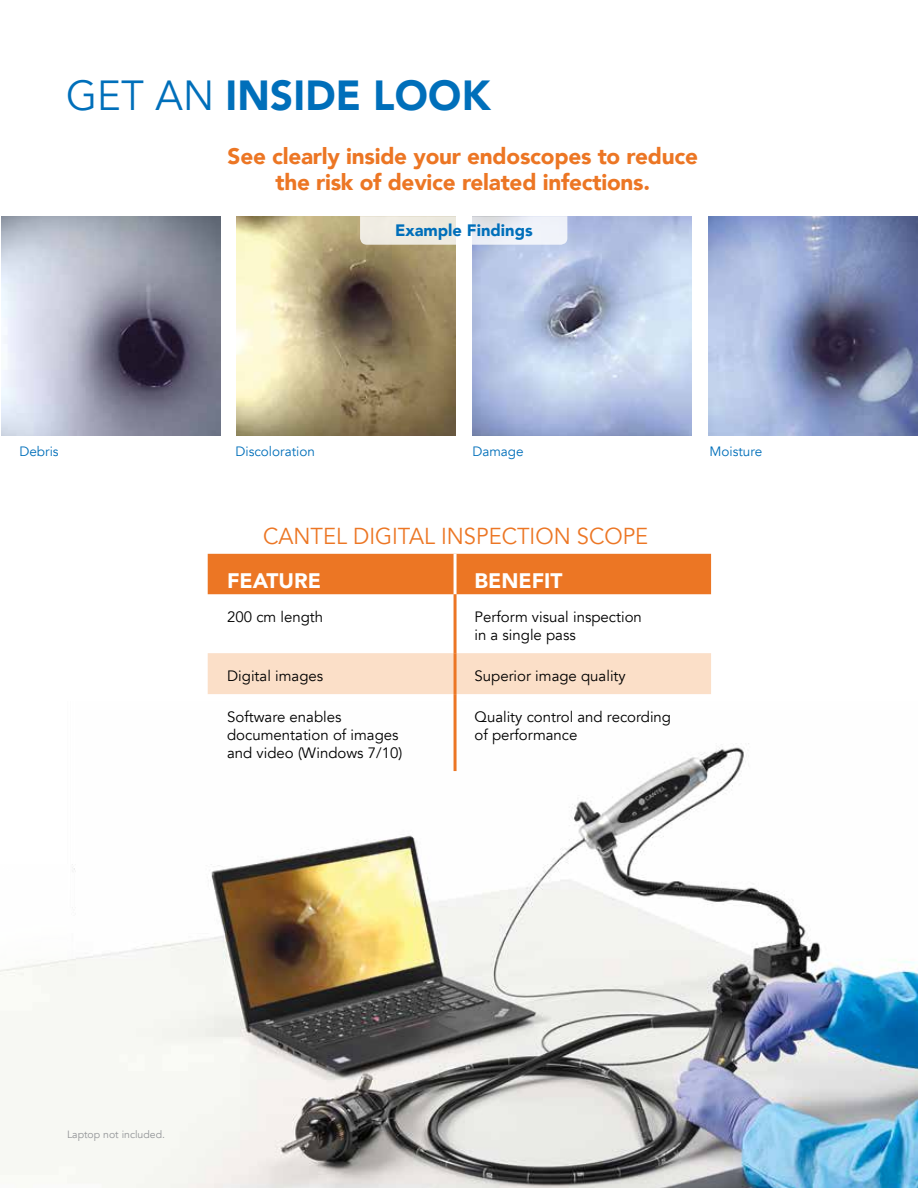
<style>
.page{position:relative;width:918px;height:1188px;background:#fff}
.page>*{position:absolute;margin:0;border:0;box-sizing:border-box;transform-origin:0 0}
.t1{font:900 42px "Avenir";letter-spacing:.005em;color:#006fba;scale:.95 1}
.t2{font:23.1px "Avenir";color:#ec7624;scale:.95 1}
.t3{font:900 22.5px/25.5px "Avenir";letter-spacing:-.015em;color:#ec7624;text-align:center}
.t4{font:900 21px "Avenir";color:#fff}
.t5{font:900 16.5px "Avenir";color:#006fba}
.t6{font:15px/18px "Avenir";color:#000}
.t7{font:13.5px "Avenir";color:#006fba}
.t8{font:10.5px "Avenir";color:#939598}
.s1{font-weight:400}
</style>
<div class="page">
<img style="left:0;top:702px;width:918px;height:486px">
<div style="left:208px;top:554px;width:503px;height:40px;background:#ec7624"></div>
<div style="left:208px;top:653px;width:503px;height:41px;background:#fbdfc8"></div>
<hr style="left:454px;top:554px;width:3px;height:40px;background:#fff">
<hr style="left:454px;top:594px;width:3px;height:59px;background:#ec7624">
<hr style="left:454px;top:653px;width:3px;height:41px;background:#ec7624">
<hr style="left:454px;top:694px;width:3px;height:77px;background:#ec7624">
<img style="left:236px;top:217px;width:220px;height:219px">
<img style="left:1px;top:216px;width:220px;height:220px">
<img style="left:472px;top:217px;width:219px;height:219px">
<img style="left:708px;top:217px;width:210px;height:219px">
<svg style="left:360px;top:216px;width:207px;height:29px"></svg>
<h1 class="t1" style="left:66px;top:59px;width:448px"><span class="s1">GET AN</span> INSIDE LOOK</h1>
<h3 class="t3" style="left:228px;top:143px;width:472px">See clearly inside your endoscopes to reduce the risk of device related infections.</h3>
<p class="t5" style="left:395px;top:216px;width:139px">Example Findings</p>
<p class="t7" style="left:19px;top:443px;width:41px">Debris</p>
<p class="t7" style="left:235px;top:443px;width:81px">Discoloration</p>
<p class="t7" style="left:472px;top:443px;width:53px">Damage</p>
<p class="t7" style="left:709px;top:443px;width:54px">Moisture</p>
<h2 class="t2" style="left:263px;top:523px;width:407px">CANTEL DIGITAL INSPECTION SCOPE</h2>
<h3 class="t4" style="left:227px;top:562px;width:95px">FEATURE</h3>
<h3 class="t4" style="left:475px;top:562px;width:89px">BENEFIT</h3>
<p class="t6" style="left:227px;top:608px;width:98px">200 cm length</p>
<p class="t6" style="left:474px;top:608px;width:169px">Perform visual inspection in a single pass</p>
<p class="t6" style="left:227px;top:667px;width:98px">Digital images</p>
<p class="t6" style="left:474px;top:667px;width:153px">Superior image quality</p>
<p class="t6" style="left:227px;top:708px;width:177px">Software enables documentation of images and video (Windows 7/10)</p>
<p class="t6" style="left:474px;top:708px;width:198px">Quality control and recording of performance</p>
<p class="t8" style="left:67px;top:1128px;width:99px">Laptop not included.</p>
</div>
